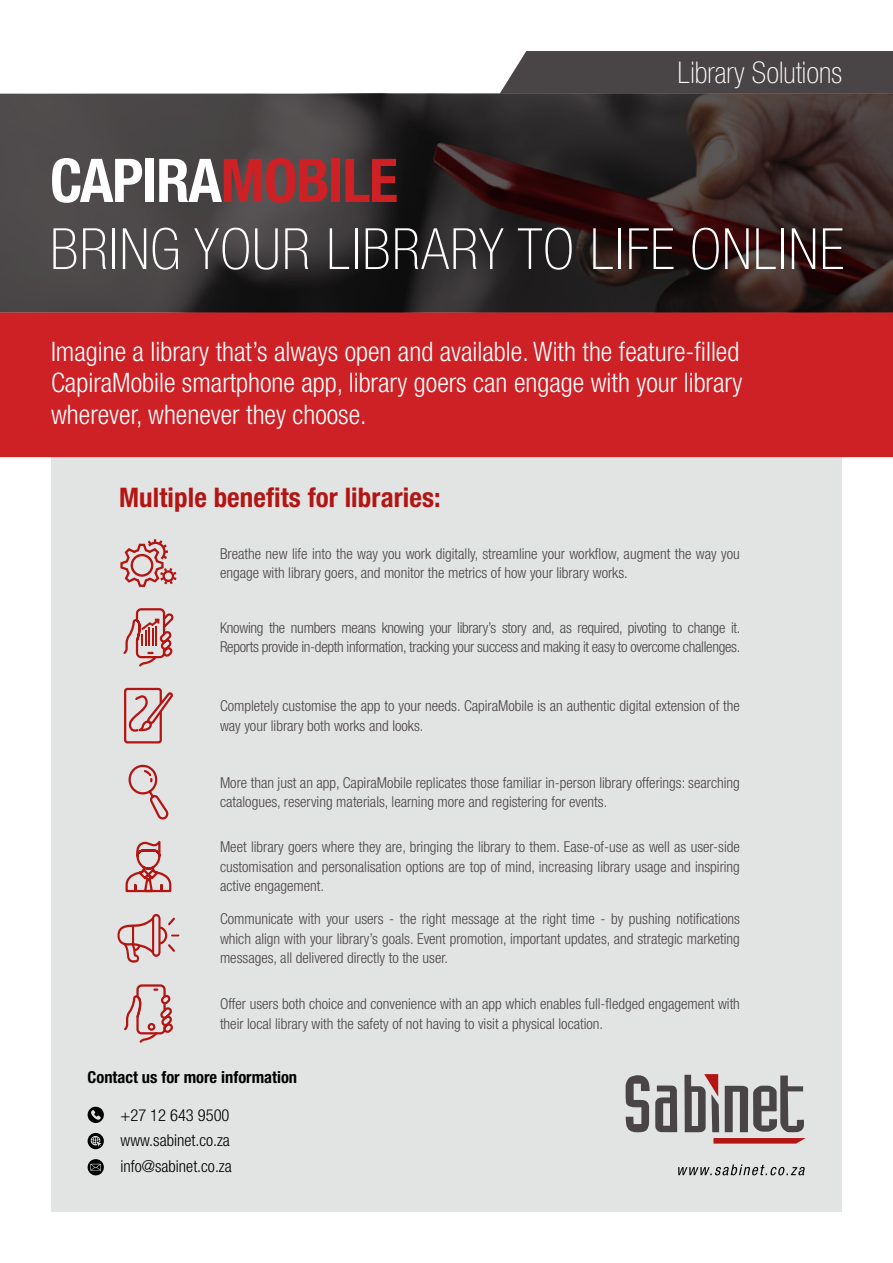
<style>
.page{position:relative;width:893px;height:1263px;background:#fff}
.page>*{position:absolute;margin:0;border:0;box-sizing:border-box;transform-origin:0 0}
.t1{font:700 condensed 60.3px "Helvetica Neue LT Std";letter-spacing:-.025em;color:#fff}
.t2{font:100 condensed 57px "Helvetica Neue LT Std";letter-spacing:.02em;color:#fff}
.t3{font:100 condensed 30px "Helvetica Neue LT Std";color:#fff}
.t4{font:700 condensed 27px "Helvetica Neue LT Std";letter-spacing:.005em;color:#b31513}
.t5{font:300 condensed 26.85px/31.5px "Helvetica Neue LT Std";color:#fff;text-align:justify}
.t6{font:300 condensed 16.5px/25.5px "Helvetica Neue LT Std";color:#000}
.t7{font:700 condensed 16.5px "Helvetica Neue LT Std";color:#000}
.t8{font:300 condensed 15px/19.5px "Helvetica Neue LT Std";color:#494445}
.t9{font:300 condensed 15px/19.5px "Helvetica Neue LT Std";letter-spacing:-.02em;color:#494445}
.s1{color:#cd2126}
</style>
<div class="page">
<div style="left:51px;top:412px;width:791px;height:800px;background:#e2e3e3"></div>
<svg style="left:0;top:94px;width:893px;height:219px;background:#382f2f"></svg>
<div style="left:500px;top:51px;width:393px;height:43px;background:#494445"></div>
<svg style="left:713px;top:1138px;width:92px;height:5px"></svg>
<svg style="left:626px;top:1075px;width:51px;height:57px"></svg>
<svg style="left:725px;top:1075px;width:79px;height:57px"></svg>
<svg style="left:684px;top:1074px;width:35px;height:58px"></svg>
<svg style="left:678px;top:1164px;width:127px;height:11px"></svg>
<div style="left:0;top:313px;width:893px;height:144px;background:#cd2126"></div>
<svg style="left:118px;top:914px;width:61px;height:48px"></svg>
<svg style="left:123px;top:608px;width:51px;height:59px"></svg>
<div style="left:124px;top:688px;width:38px;height:55px;border:2px solid #b31513;border-radius:2px"></div>
<svg style="left:125px;top:692px;width:48px;height:43px"></svg>
<svg style="left:128px;top:764px;width:41px;height:56px"></svg>
<svg style="left:120px;top:539px;width:56px;height:48px"></svg>
<svg style="left:125px;top:841px;width:47px;height:52px"></svg>
<svg style="left:124px;top:984px;width:49px;height:59px"></svg>
<svg style="left:88px;top:1106px;width:16px;height:17px"></svg>
<svg style="left:88px;top:1159px;width:16px;height:16px"></svg>
<svg style="left:88px;top:1133px;width:16px;height:16px"></svg>
<h3 class="t3" style="left:677px;top:56px;width:166px">Library Solutions</h3>
<h1 class="t1" style="left:50px;top:144px;width:349px">CAPIRA<span class="s1">MOBILE</span></h1>
<h2 class="t2" style="left:50px;top:217px;width:795px">BRING YOUR LIBRARY TO LIFE ONLINE</h2>
<h3 class="t5" style="left:51px;top:335px;width:693px">Imagine a library that’s always open and available. With the feature-filled CapiraMobile smartphone app, library goers can engage with your library wherever, whenever they choose.</h3>
<h3 class="t4" style="left:119px;top:481px;width:323px">Multiple benefits for libraries:</h3>
<p class="t8" style="left:220px;top:543px;width:521px">Breathe new life into the way you work digitally, streamline your workflow, augment the way you engage with library goers, and monitor the metrics of how your library works.</p>
<p class="t9" style="left:220px;top:618px;width:522px">Knowing the numbers means knowing your library’s story and, as required, pivoting to change it.<br>Reports provide in-depth information, tracking your success and making it easy to overcome challenges.</p>
<p class="t8" style="left:220px;top:696px;width:521px">Completely customise the app to your needs. CapiraMobile is an authentic digital extension of the way your library both works and looks.</p>
<p class="t8" style="left:220px;top:773px;width:521px">More than just an app, CapiraMobile replicates those familiar in-person library offerings: searching catalogues, reserving materials, learning more and registering for events.</p>
<p class="t8" style="left:220px;top:837px;width:521px;text-align:justify">Meet library goers where they are, bringing the library to them. Ease-of-use as well as user-side customisation and personalisation options are top of mind, increasing library usage and inspiring active engagement.</p>
<p class="t8" style="left:220px;top:909px;width:521px;text-align:justify">Communicate with your users - the right message at the right time - by pushing notifications which align with your library’s goals. Event promotion, important updates, and strategic marketing messages, all delivered directly to the user.</p>
<p class="t8" style="left:220px;top:994px;width:521px">Offer users both choice and convenience with an app which enables full-fledged engagement with their local library with the safety of not having to visit a physical location.</p>
<p class="t7" style="left:88px;top:1067px;width:211px">Contact us for more information</p>
<p class="t6" style="left:121px;top:1102px;width:113px">+27 12 643 9500 www.sabinet.co.za info@sabinet.co.za</p>
</div>
